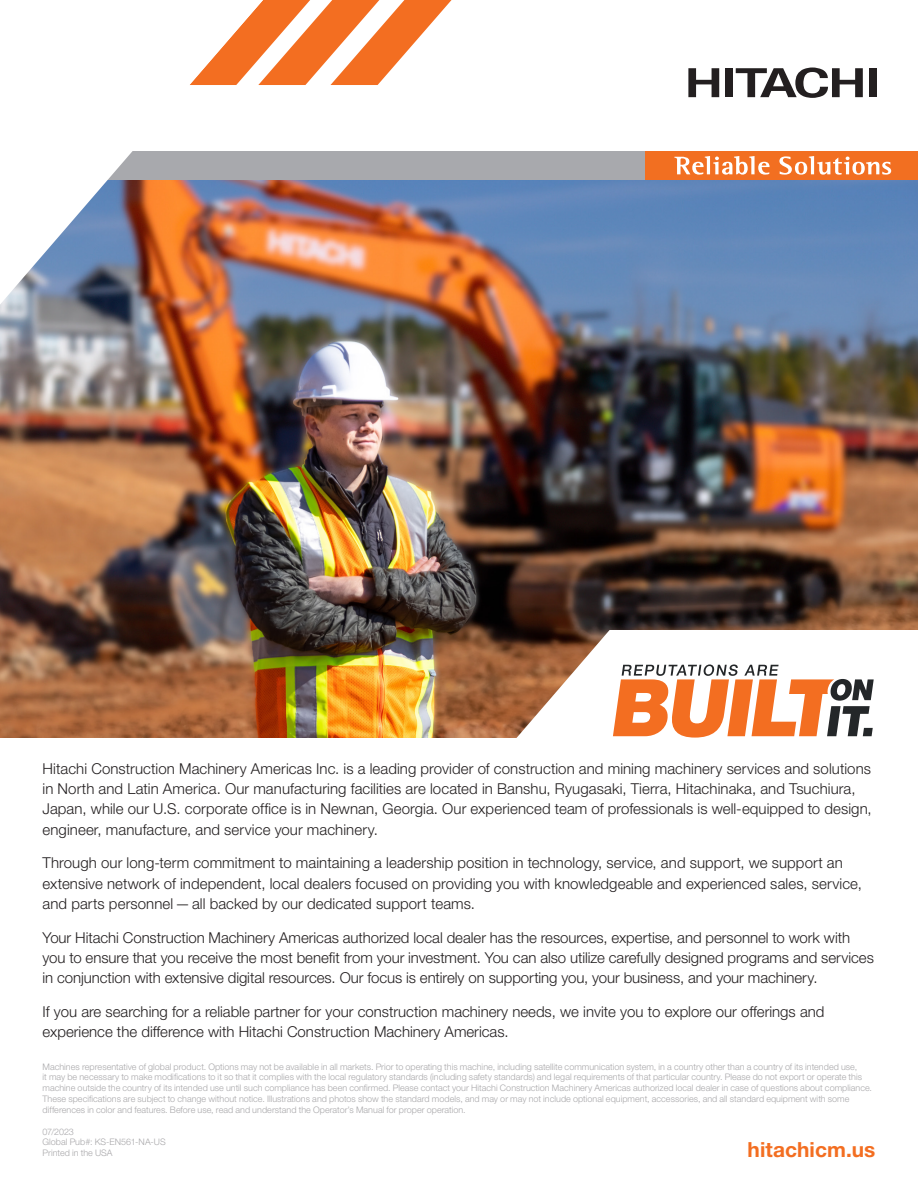
<style>
.page{position:relative;width:918px;height:1188px;background:#fff}
.page>*{position:absolute;margin:0;border:0;box-sizing:border-box;transform-origin:0 0}
.t1{font:700 20.85px "Helvetica Neue LT Std";letter-spacing:.005em;color:#f36e21}
.t2{font:300 15px/20.2px "Helvetica Neue LT Std";letter-spacing:.005em;color:#231f20}
.t3{font:300 15px/20.2px "Helvetica Neue LT Pro";color:#231f20}
.t4{font:300 9px/10.8px "Helvetica Neue LT Std";letter-spacing:.005em;color:#a9a8aa}
</style>
<div class="page">
<img style="left:0;top:180px;width:918px;height:558px">
<div style="left:82px;top:151px;width:577px;height:29px;background:#a8a9ad"></div>
<svg style="left:263px;top:0;width:189px;height:85px"></svg>
<svg style="left:0;top:0;width:263px;height:305px"></svg>
<svg style="left:516px;top:630px;width:402px;height:108px"></svg>
<svg style="left:613px;top:664px;width:261px;height:74px"></svg>
<div style="left:869px;top:68px;width:8px;height:29px;background:#231f20"></div>
<svg style="left:688px;top:68px;width:31px;height:29px"></svg>
<div style="left:725px;top:68px;width:8px;height:29px;background:#231f20"></div>
<svg style="left:736px;top:68px;width:127px;height:30px"></svg>
<div style="left:646px;top:151px;width:272px;height:29px;background:#f26f21"></div>
<svg style="left:674px;top:156px;width:96px;height:19px"></svg>
<svg style="left:779px;top:156px;width:112px;height:19px"></svg>
<p class="t2" style="left:43px;top:758px;width:831px">Hitachi Construction Machinery Americas Inc. is a leading provider of construction and mining machinery services and solutions in North and Latin America. Our manufacturing facilities are located in Banshu, Ryugasaki, Tierra, Hitachinaka, and Tsuchiura, Japan, while our U.S. corporate office is in Newnan, Georgia. Our experienced team of professionals is well-equipped to design, engineer, manufacture, and service your machinery.</p>
<p class="t2" style="left:43px;top:853px;width:821px">Through our long-term commitment to maintaining a leadership position in technology, service, and support, we support an extensive network of independent, local dealers focused on providing you with knowledgeable and experienced sales, service, and parts personnel—all backed by our dedicated support teams.</p>
<p class="t2" style="left:43px;top:927px;width:833px">Your Hitachi Construction Machinery Americas authorized local dealer has the resources, expertise, and personnel to work with you to ensure that you receive the most benefit from your investment. You can also utilize carefully designed programs and services in conjunction with extensive digital resources. Our focus is entirely on supporting you, your business, and your machinery.</p>
<p class="t3" style="left:43px;top:1001px;width:783px">If you are searching for a reliable partner for your construction machinery needs, we invite you to explore our offerings and experience the difference with Hitachi Construction Machinery Americas.</p>
<p class="t4" style="left:43px;top:1061px;width:831px">Machines representative of global product. Options may not be available in all markets. Prior to operating this machine, including satellite communication system, in a country other than a country of its intended use,<br>it may be necessary to make modifications to it so that it complies with the local regulatory standards (including safety standards) and legal requirements of that particular country. Please do not export or operate this machine outside the country of its intended use until such compliance has been confirmed. Please contact your Hitachi Construction Machinery Americas authorized local dealer in case of questions about compliance.<br>These specifications are subject to change without notice. Illustrations and photos show the standard models, and may or may not include optional equipment, accessories, and all standard equipment with some differences in color and features. Before use, read and understand the Operator’s Manual for proper operation.</p>
<p class="t4" style="left:43px;top:1126px;width:125px">07/2023<br>Global Pub#: KS-EN561-NA-US<br>Printed in the USA</p>
<h1 class="t1" style="left:748px;top:1137px;width:129px">hitachicm.us</h1>
</div>
